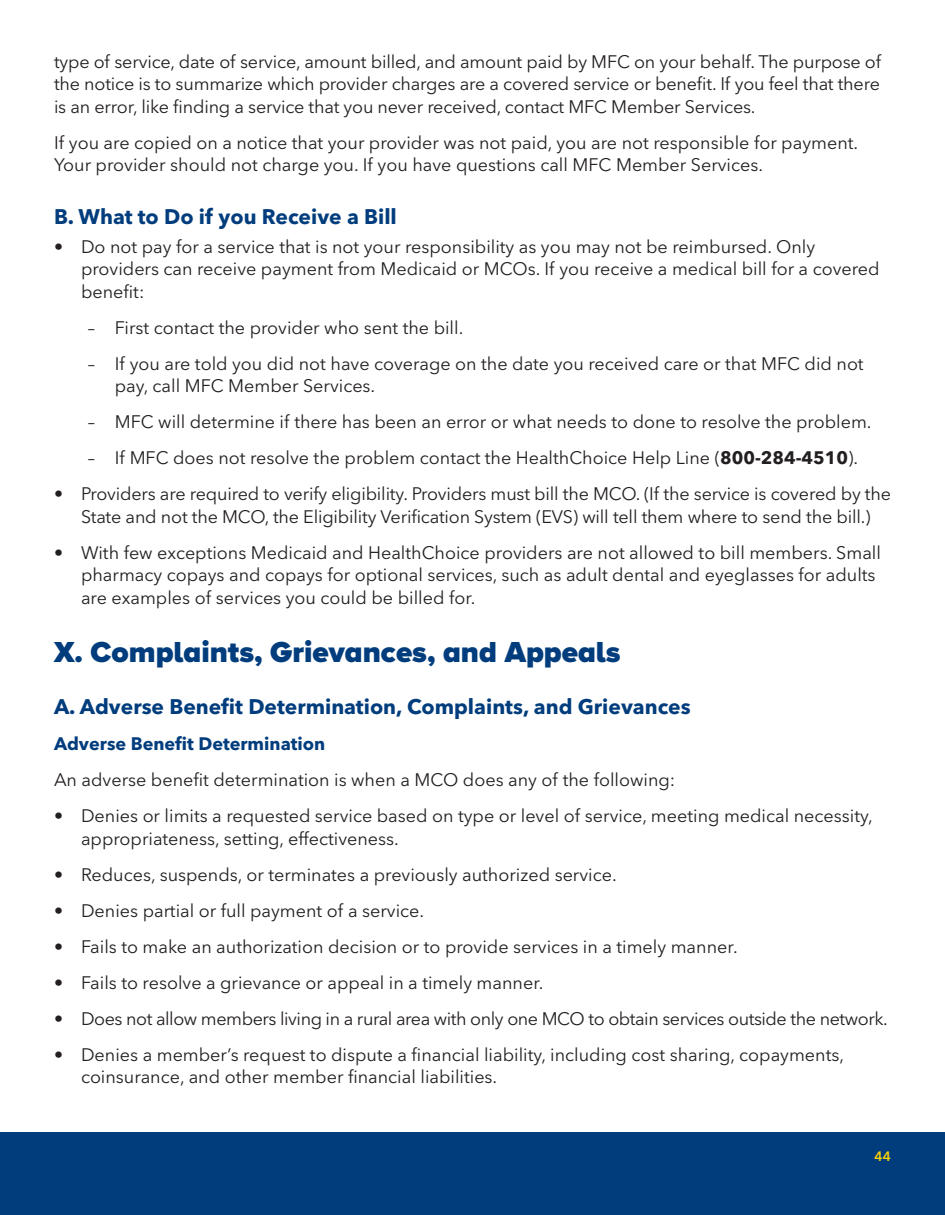
<style>
.page{position:relative;width:945px;height:1215px;background:#fff}
.page>*{position:absolute;margin:0;border:0;box-sizing:border-box;transform-origin:0 0}
.big_headly{font:900 30px "Proxima Nova A";color:#013d7d}
.subtitle_14_blue{font:700 21px "Avenir Next LT Pro";color:#013d7d}
.subtitle_14_blue-2{font:18px/22.5px "Avenir Next LT Pro";color:#231f20}
.subtitle_14_blue-3{font:18px "Avenir Next LT Pro";letter-spacing:-.025em;color:#231f20}
.bullets{font:18px "Avenir Next LT Pro";color:#231f20}
.bullets-2{font:700 18px "Avenir Next LT Pro";color:#013d7d}
.t1{font:600 13.5px "Avenir Next LT Pro";color:#fed105}
.s1{font-weight:700}
</style>
<div class="page">
<div style="left:0;top:1132px;width:945px;height:83px;background:#013d7d"></div>
<p class="subtitle_14_blue-2" style="left:54px;top:50px;width:829px;text-align:justify">type of service, date of service, amount billed, and amount paid by MFC on your behalf. The purpose of the notice is to summarize which provider charges are a covered service or benefit. If you feel that there is an error, like finding a service that you never received, contact MFC Member Services.</p>
<p class="subtitle_14_blue-2" style="left:54px;top:131px;width:806px">If you are copied on a notice that your provider was not paid, you are not responsible for payment.<br>Your provider should not charge you. If you have questions call MFC Member Services.</p>
<p class="subtitle_14_blue" style="left:54px;top:203px;width:344px">B. What to Do if you Receive a Bill</p>
<p class="subtitle_14_blue-2" style="left:81px;top:235px;width:800px;text-indent:-27px">• Do not pay for a service that is not your responsibility as you may not be reimbursed. Only providers can receive payment from Medicaid or MCOs. If you receive a medical bill for a covered benefit:</p>
<p class="subtitle_14_blue-2" style="left:88px;top:316px;width:377px">– First contact the provider who sent the bill.</p>
<p class="subtitle_14_blue-2" style="left:115px;top:352px;width:750px;text-indent:-27px">– If you are told you did not have coverage on the date you received care or that MFC did not pay, call MFC Member Services.</p>
<p class="subtitle_14_blue-2" style="left:88px;top:411px;width:785px">– MFC will determine if there has been an error or what needs to done to resolve the problem.</p>
<p class="subtitle_14_blue-2" style="left:88px;top:447px;width:772px">– If MFC does not resolve the problem contact the HealthChoice Help Line (<span class="s1">800-284-4510</span>).</p>
<p class="subtitle_14_blue-2" style="left:54px;top:483px;width:839px;text-align:center">• Providers are required to verify eligibility. Providers must bill the MCO. (If the service is covered by the<br>State and not the MCO, the Eligibility Verification System (EVS) will tell them where to send the bill.)</p>
<p class="subtitle_14_blue-2" style="left:81px;top:541px;width:802px;text-indent:-27px">• With few exceptions Medicaid and HealthChoice providers are not allowed to bill members. Small pharmacy copays and copays for optional services, such as adult dental and eyeglasses for adults are examples of services you could be billed for.</p>
<p class="big_headly" style="left:54px;top:630px;width:568px">X. Complaints, Grievances, and Appeals</p>
<p class="subtitle_14_blue" style="left:54px;top:694px;width:638px">A. Adverse Benefit Determination, Complaints, and Grievances</p>
<p class="bullets-2" style="left:54px;top:733px;width:273px">Adverse Benefit Determination</p>
<p class="bullets" style="left:54px;top:769px;width:623px">An adverse benefit determination is when a MCO does any of the following:</p>
<p class="subtitle_14_blue-2" style="left:81px;top:805px;width:793px;text-indent:-27px">• Denies or limits a requested service based on type or level of service, meeting medical necessity, appropriateness, setting, effectiveness.</p>
<p class="subtitle_14_blue-2" style="left:54px;top:863px;width:564px">• Reduces, suspends, or terminates a previously authorized service.</p>
<p class="subtitle_14_blue-2" style="left:54px;top:899px;width:372px">• Denies partial or full payment of a service.</p>
<p class="subtitle_14_blue-2" style="left:54px;top:935px;width:685px">• Fails to make an authorization decision or to provide services in a timely manner.</p>
<p class="subtitle_14_blue-2" style="left:54px;top:971px;width:491px">• Fails to resolve a grievance or appeal in a timely manner.</p>
<p class="subtitle_14_blue-3" style="left:54px;top:1008px;width:835px">• Does not allow members living in a rural area with only one MCO to obtain services outside the network.</p>
<p class="subtitle_14_blue-2" style="left:81px;top:1043px;width:765px;text-indent:-27px">• Denies a member’s request to dispute a financial liability, including cost sharing, copayments, coinsurance, and other member financial liabilities.</p>
<p class="t1" style="left:875px;top:1148px;width:18px">44</p>
</div>
